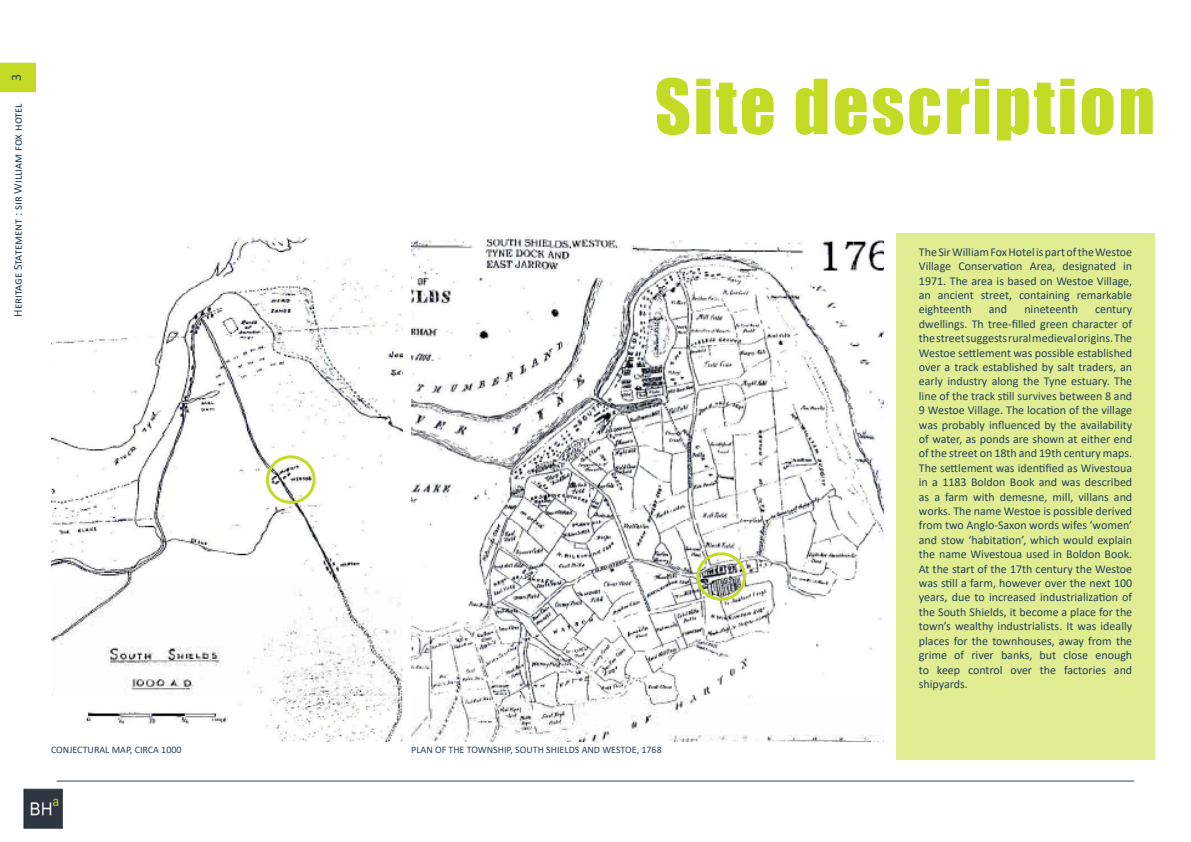
<style>
.page{position:relative;width:1191px;height:842px;background:#fff}
.page>*{position:absolute;margin:0;border:0;box-sizing:border-box;transform-origin:0 0}
.t1{font:70px "Impact";letter-spacing:.04em;color:#c3db25}
.t2{font:14px "Calibri";color:#27415b}
.t3{font:12px/14.4px "Calibri";color:#27415b;text-align:justify}
.t4{font:10px "Calibri";color:#27415b}
</style>
<div class="page">
<hr style="left:57px;top:781px;width:1077px;height:1px;background:#27415b">
<div style="left:0;top:63px;width:36px;height:29px;background:#c3db25"></div>
<img style="left:23px;top:788px;width:39px;height:41px">
<div style="left:896px;top:233px;width:259px;height:526px;background:#e1ed92"></div>
<img style="left:51px;top:236px;width:352px;height:506px">
<img style="left:411px;top:236px;width:472px;height:506px">
<div style="left:266px;top:455px;width:50px;height:49px;border:3px solid #c3db25;border-radius:50%"></div>
<div style="left:696px;top:552px;width:50px;height:49px;border:3px solid #c3db25;border-radius:50%"></div>
<p class="t2" style="left:6px;top:81px;width:9px;rotate:-90deg">3</p>
<p class="t3" style="left:10px;top:317px;width:215px;rotate:-90deg">Heritage Statement : sir William fox hotel</p>
<h1 class="t1" style="left:655px;top:52px;width:502px">Site description</h1>
<p class="t4" style="left:51px;top:743px;width:132px">CONJECTURAL MAP, CIRCA 1000</p>
<p class="t4" style="left:411px;top:743px;width:252px">PLAN OF THE TOWNSHIP, SOUTH SHIELDS AND WESTOE, 1768</p>
<p class="t3" style="left:919px;top:244px;width:215px">The Sir William Fox Hotel is part of the Westoe Village Conservation Area, designated in 1971. The area is based on Westoe Village, an ancient street, containing remarkable eighteenth</p>
<p class="t3" style="left:989px;top:302px;width:20px">and</p>
<p class="t3" style="left:1024px;top:302px;width:55px">nineteenth</p>
<p class="t3" style="left:919px;top:302px;width:215px;text-indent:176px">century dwellings. Th tree-filled green character of the street suggests rural medieval origins. The Westoe settlement was possible established over a track established by salt traders, an early industry along the Tyne estuary. The line of the track still survives between 8 and 9 Westoe Village. The location of the village was probably influenced by the availability of water, as ponds are shown at either end of the street on 18th and 19th century maps.<br>The settlement was identified as Wivestoua in a 1183 Boldon Book and was described as a farm with demesne, mill, villans and works. The name Westoe is possible derived from two Anglo-Saxon words wifes ‘women’ and stow ‘habitation’, which would explain the name Wivestoua used in Boldon Book.<br>At the start of the 17th century the Westoe was still a farm, however over the next 100 years, due to increased industrialization of the South Shields, it become a place for the town’s wealthy industrialists. It was ideally places for the townhouses, away from the grime of river banks, but close enough to keep control over the factories and shipyards.</p>
</div>
